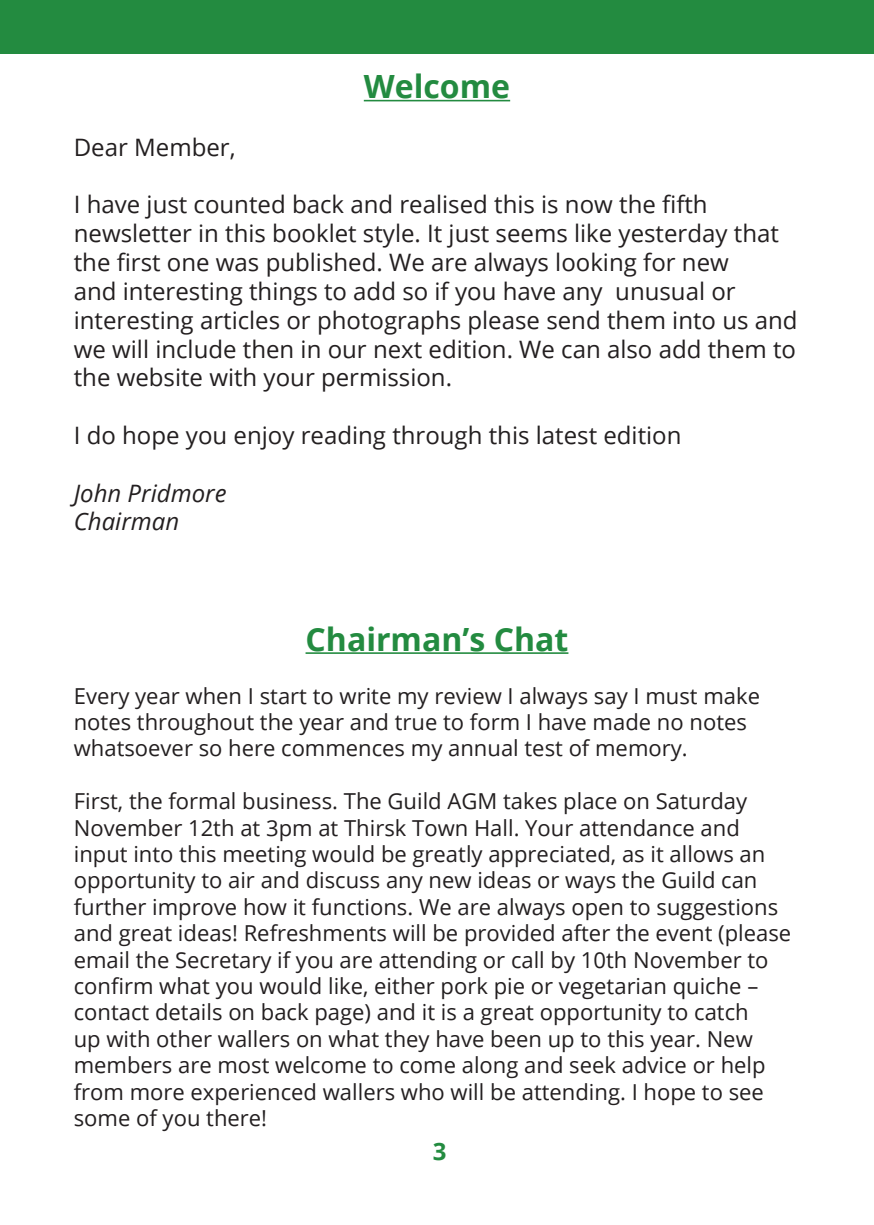
<style>
.page{position:relative;width:874px;height:1225px;background:#fff}
.page>*{position:absolute;margin:0;border:0;box-sizing:border-box;transform-origin:0 0}
.t1{font:700 32px "Open Sans";color:#238b40}
.t2{font:24px/28.8px "Open Sans";color:#231f20}
.t3{font:italic 24px/28.8px "Open Sans";color:#231f20}
.t4{font:700 24px "Open Sans";color:#238b40}
.t5{font:22px/26.4px "Open Sans";color:#231f20}
</style>
<div class="page">
<div style="left:0;top:0;width:873px;height:54px;background:#238b40"></div>
<hr style="left:363px;top:100px;width:147px;height:1px;background:#238b40">
<hr style="left:305px;top:652px;width:263px;height:2px;background:#238b40">
<h1 class="t1" style="left:363px;top:64px;width:148px">Welcome</h1>
<p class="t2" style="left:74px;top:132px;width:163px">Dear Member,</p>
<p class="t2" style="left:74px;top:190px;width:725px">I have just counted back and realised this is now the fifth newsletter in this booklet style. It just seems like yesterday that the first one was published. We are always looking for new<br>and interesting things to add so if you have any unusual or interesting articles or photographs please send them into us and we will include then in our next edition. We can also add them to the website with your permission.</p>
<p class="t2" style="left:74px;top:420px;width:609px">I do hope you enjoy reading through this latest edition</p>
<p class="t3" style="left:74px;top:478px;width:154px">John Pridmore<br>Chairman</p>
<h1 class="t1" style="left:305px;top:616px;width:264px">Chairman’s Chat</h1>
<p class="t5" style="left:74px;top:682px;width:687px">Every year when I start to write my review I always say I must make notes throughout the year and true to form I have made no notes whatsoever so here commences my annual test of memory.</p>
<p class="t5" style="left:74px;top:787px;width:718px">First, the formal business. The Guild AGM takes place on Saturday November 12th at 3pm at Thirsk Town Hall. Your attendance and input into this meeting would be greatly appreciated, as it allows an opportunity to air and discuss any new ideas or ways the Guild can further improve how it functions. We are always open to suggestions and great ideas! Refreshments will be provided after the event (please email the Secretary if you are attending or call by 10th November to confirm what you would like, either pork pie or vegetarian quiche – contact details on back page) and it is a great opportunity to catch<br>up with other wallers on what they have been up to this year. New members are most welcome to come along and seek advice or help from more experienced wallers who will be attending. I hope to see some of you there!</p>
<p class="t4" style="left:433px;top:1134px;width:15px">3</p>
</div>
